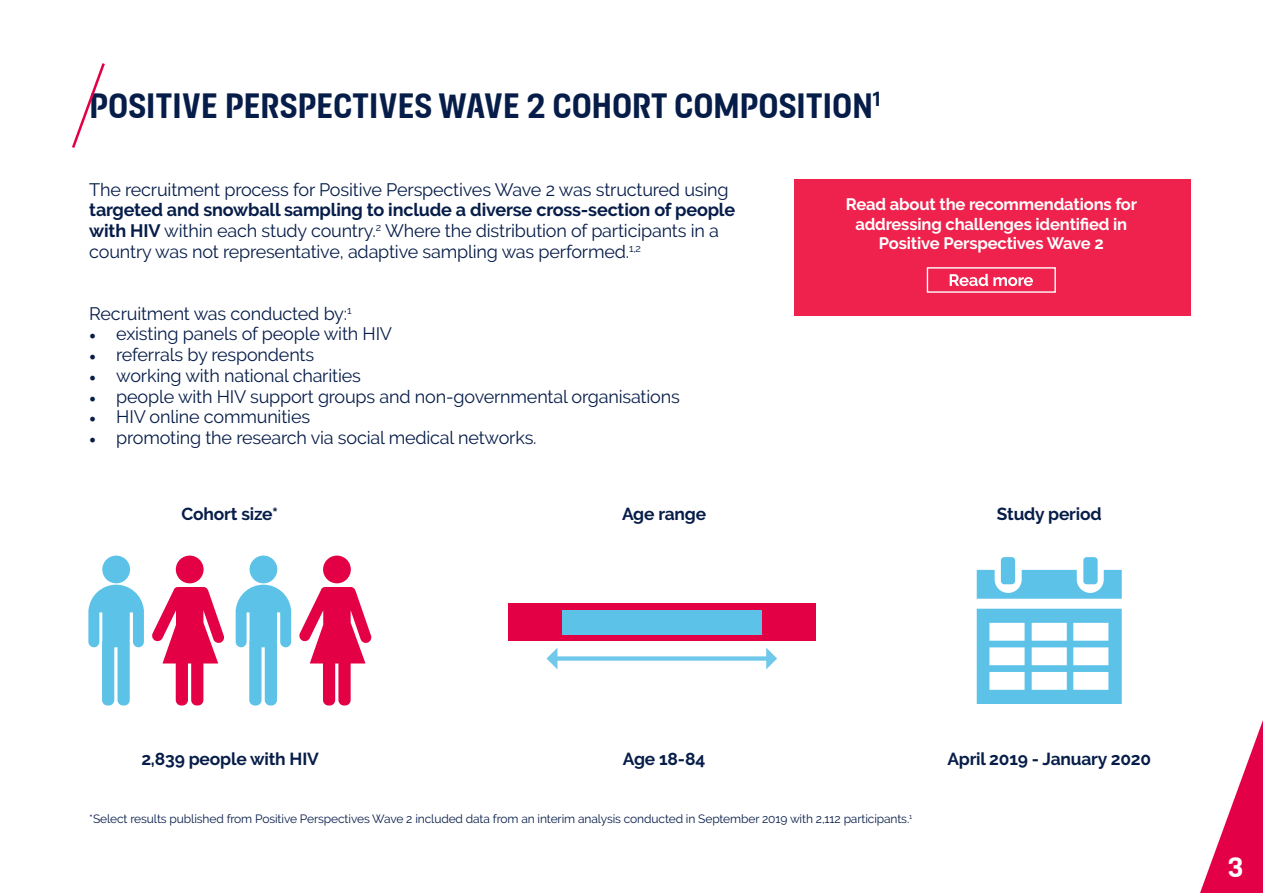
<style>
.page{position:relative;width:1263px;height:893px;background:#fff}
.page>*{position:absolute;margin:0;border:0;box-sizing:border-box;transform-origin:0 0}
.t1{font:700 37.5px "Breakthrough";color:#071d49}
.t2{font:700 30px "Breakthrough";color:#fff}
.t3{font:18px/20.7px "Raleway";letter-spacing:-.01em;color:#071d49}
.t4{font:700 17.4px "Raleway";letter-spacing:-.01em;color:#071d49}
.t5{font:700 16.5px/19px "Raleway";letter-spacing:-.01em;color:#fff;text-align:center}
.t6{font:12px "Raleway";letter-spacing:-.01em;color:#071d49}
.s1{font-weight:700}
.s2{font-family:"Minion Pro"}
</style>
<div class="page">
<svg style="left:72px;top:63px;width:33px;height:85px"></svg>
<div style="left:102px;top:556px;width:28px;height:27px;background:#5cc2e8;border-radius:50%"></div>
<svg style="left:88px;top:585px;width:56px;height:120px"></svg>
<div style="left:176px;top:556px;width:28px;height:27px;background:#e30045;border-radius:50%"></div>
<svg style="left:152px;top:587px;width:72px;height:118px"></svg>
<div style="left:250px;top:556px;width:27px;height:27px;background:#5cc2e8;border-radius:50%"></div>
<svg style="left:236px;top:585px;width:55px;height:120px"></svg>
<div style="left:323px;top:556px;width:28px;height:27px;background:#e30045;border-radius:50%"></div>
<svg style="left:299px;top:587px;width:73px;height:118px"></svg>
<div style="left:508px;top:603px;width:307px;height:38px;background:#e30045"></div>
<div style="left:562px;top:610px;width:200px;height:24px;background:#5cc2e8"></div>
<svg style="left:546px;top:648px;width:231px;height:21px"></svg>
<svg style="left:977px;top:570px;width:145px;height:29px"></svg>
<div style="left:1001px;top:557px;width:14px;height:27px;background:#5cc2e8;border-radius:3px"></div>
<div style="left:1083px;top:557px;width:14px;height:27px;background:#5cc2e8;border-radius:3px"></div>
<svg style="left:977px;top:609px;width:145px;height:95px"></svg>
<div style="left:794px;top:179px;width:397px;height:137px;background:#ee224d"></div>
<svg style="left:950px;top:274px;width:83px;height:12px"></svg>
<div style="left:927px;top:267px;width:129px;height:26px;border:1px solid #fff"></div>
<svg style="left:1200px;top:720px;width:63px;height:173px"></svg>
<h1 class="t1" style="left:89px;top:82px;width:792px">POSITIVE PERSPECTIVES WAVE 2 COHORT COMPOSITION<sup>1</sup></h1>
<p class="t3" style="left:89px;top:179px;width:641px">The recruitment process for Positive Perspectives Wave 2 was structured using</p>
<p class="t3" style="left:89px;top:199px;width:647px"><span class="s1">targeted and snowball sampling to include a diverse cross-section of people with HIV</span> within each study country.<sup>2</sup> Where the distribution of participants in a country was not representative, adaptive sampling was performed.<sup>1,2</sup></p>
<p class="t3" style="left:89px;top:303px;width:264px">Recruitment was conducted by:<sup>1</sup></p>
<p class="t3" style="left:89px;top:324px;width:304px"><span class="s2">•</span> existing panels of people with HIV</p>
<p class="t3" style="left:89px;top:344px;width:226px"><span class="s2">•</span> referrals by respondents</p>
<p class="t3" style="left:89px;top:365px;width:273px"><span class="s2">•</span> working with national charities</p>
<p class="t3" style="left:89px;top:386px;width:592px"><span class="s2">•</span> people with HIV support groups and non-governmental organisations</p>
<p class="t3" style="left:89px;top:406px;width:222px"><span class="s2">•</span> HIV online communities</p>
<p class="t3" style="left:89px;top:427px;width:449px"><span class="s2">•</span> promoting the research via social medical networks.</p>
<p class="t5" style="left:846px;top:195px;width:293px">Read about the recommendations for addressing challenges identified in<br>Positive Perspectives Wave 2</p>
<p class="t4" style="left:181px;top:504px;width:98px">Cohort size*</p>
<p class="t4" style="left:622px;top:504px;width:86px">Age range</p>
<p class="t4" style="left:997px;top:504px;width:106px">Study period</p>
<p class="t4" style="left:141px;top:749px;width:179px">2,839 people with HIV</p>
<p class="t4" style="left:623px;top:749px;width:84px">Age 18-84</p>
<p class="t4" style="left:947px;top:749px;width:205px">April 2019 - January 2020</p>
<p class="t6" style="left:89px;top:811px;width:824px">*Select results published from Positive Perspectives Wave 2 included data from an interim analysis conducted in September 2019 with 2,112 participants.<sup>1</sup></p>
<h2 class="t2" style="left:1228px;top:848px;width:17px">3</h2>
</div>
